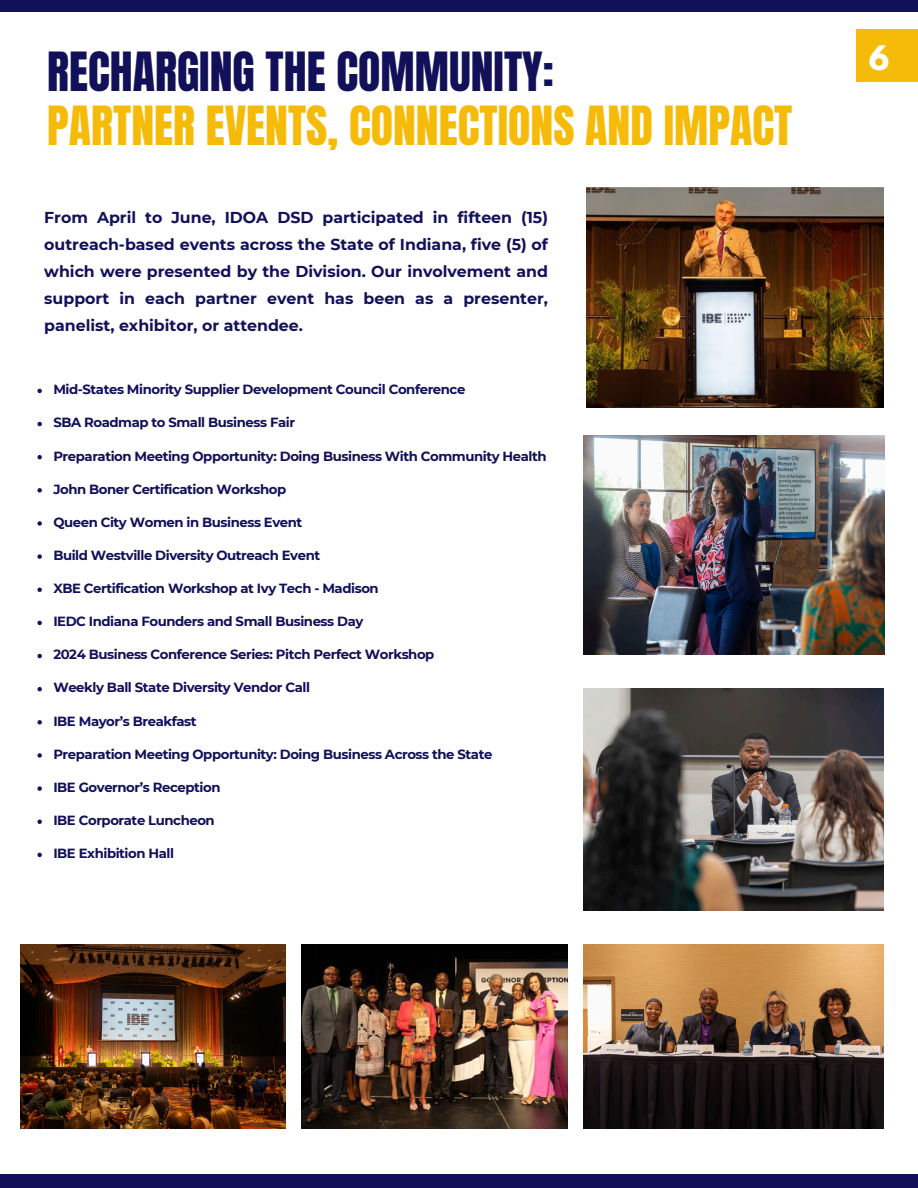
<style>
.page{position:relative;width:918px;height:1188px;background:#fff}
.page>*{position:absolute;margin:0;border:0;box-sizing:border-box;transform-origin:0 0}
.t1{font:45.9px/54px "Anton";color:#f6bb09}
.t2{font:700 29.85px "League Spartan";color:#fff}
.t3{font:700 15.75px/27px "Montserrat";color:#111059;text-align:justify}
.t4{font:700 13.2px "Montserrat";letter-spacing:-.03em;color:#111059}
.s1{color:#111059}
</style>
<div class="page">
<div style="left:0;top:0;width:918px;height:12px;background:#111059"></div>
<div style="left:856px;top:29px;width:62px;height:53px;background:#f6bb09"></div>
<div style="left:0;top:1175px;width:918px;height:13px;background:#111059"></div>
<img style="left:584px;top:435px;width:300px;height:219px">
<img style="left:584px;top:688px;width:299px;height:223px">
<img style="left:584px;top:944px;width:299px;height:185px">
<img style="left:302px;top:944px;width:265px;height:185px">
<img style="left:20px;top:944px;width:265px;height:185px">
<img style="left:587px;top:187px;width:297px;height:221px">
<svg style="left:37px;top:389px;width:5px;height:4px"></svg>
<svg style="left:37px;top:422px;width:5px;height:4px"></svg>
<svg style="left:37px;top:455px;width:5px;height:4px"></svg>
<svg style="left:37px;top:488px;width:5px;height:5px"></svg>
<svg style="left:37px;top:521px;width:5px;height:5px"></svg>
<svg style="left:37px;top:554px;width:5px;height:5px"></svg>
<svg style="left:37px;top:588px;width:5px;height:4px"></svg>
<svg style="left:37px;top:621px;width:5px;height:4px"></svg>
<svg style="left:37px;top:654px;width:5px;height:4px"></svg>
<svg style="left:37px;top:687px;width:5px;height:4px"></svg>
<svg style="left:37px;top:720px;width:5px;height:5px"></svg>
<svg style="left:37px;top:753px;width:5px;height:5px"></svg>
<svg style="left:37px;top:786px;width:5px;height:5px"></svg>
<svg style="left:37px;top:820px;width:5px;height:4px"></svg>
<svg style="left:37px;top:853px;width:5px;height:4px"></svg>
<p class="t1" style="left:47px;top:45px;width:747px"><span class="s1">RECHARGING THE COMMUNITY:<br></span>PARTNER EVENTS, CONNECTIONS AND IMPACT</p>
<p class="t3" style="left:44px;top:204px;width:505px">From April to June, IDOA DSD participated in fifteen (15) outreach-based events across the State of Indiana, five (5) of which were presented by the Division. Our involvement and support in each partner event has been as a presenter, panelist, exhibitor, or attendee.</p>
<p class="t4" style="left:53px;top:381px;width:414px">Mid-States Minority Supplier Development Council Conference</p>
<p class="t4" style="left:53px;top:415px;width:243px">SBA Roadmap to Small Business Fair</p>
<p class="t4" style="left:53px;top:448px;width:495px">Preparation Meeting Opportunity: Doing Business With Community Health</p>
<p class="t4" style="left:53px;top:481px;width:234px">John Boner Certification Workshop</p>
<p class="t4" style="left:53px;top:514px;width:251px">Queen City Women in Business Event</p>
<p class="t4" style="left:53px;top:547px;width:268px">Build Westville Diversity Outreach Event</p>
<p class="t4" style="left:53px;top:580px;width:327px">XBE Certification Workshop at Ivy Tech - Madison</p>
<p class="t4" style="left:53px;top:613px;width:312px">IEDC Indiana Founders and Small Business Day</p>
<p class="t4" style="left:53px;top:647px;width:383px">2024 Business Conference Series: Pitch Perfect Workshop</p>
<p class="t4" style="left:53px;top:680px;width:258px">Weekly Ball State Diversity Vendor Call</p>
<p class="t4" style="left:53px;top:713px;width:145px">IBE Mayor’s Breakfast</p>
<p class="t4" style="left:53px;top:746px;width:441px">Preparation Meeting Opportunity: Doing Business Across the State</p>
<p class="t4" style="left:53px;top:779px;width:169px">IBE Governor’s Reception</p>
<p class="t4" style="left:53px;top:812px;width:163px">IBE Corporate Luncheon</p>
<p class="t4" style="left:53px;top:845px;width:122px">IBE Exhibition Hall</p>
<p class="t2" style="left:869px;top:43px;width:22px">6</p>
</div>
